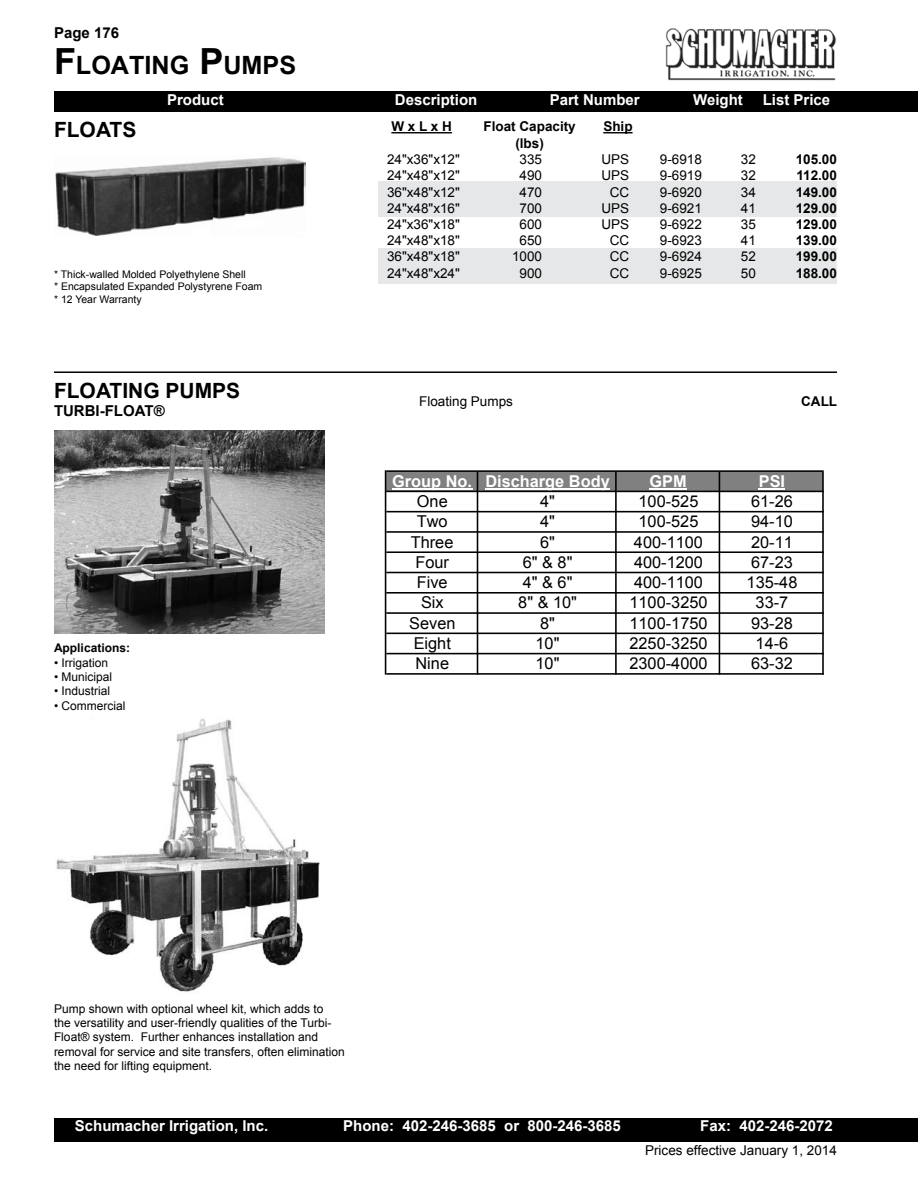
<style>
.page{position:relative;width:918px;height:1188px;background:#fff}
.page>*{position:absolute;margin:0;border:0;box-sizing:border-box;transform-origin:0 0}
.t1{font:700 25.2px "Arial";color:#000}
.t2{font:700 21px "Arial";color:#000}
.t3{font:16.35px "Arial";color:#000}
.t4{font:700 16.35px "Arial";color:#fff}
.t5{font:700 15px "Arial";color:#fff}
.t6{font:700 15px "Arial";color:#000}
.t7{font:13.5px/16.2px "Arial";color:#000;text-align:justify}
.t8{font:700 13.5px/16.2px "Arial";color:#000;text-align:justify}
.t9{font:12px/14.4px "Arial";color:#000}
.t10{font:700 12px "Arial";color:#000}
.t11{font:10.5px/12.6px "Arial";color:#000}
.s1{font-size:36px}
</style>
<div class="page">
<div style="left:54px;top:91px;width:864px;height:20px;background:#000"></div>
<img style="left:665px;top:28px;width:172px;height:53px">
<div style="left:54px;top:1118px;width:864px;height:23px;background:#000"></div>
<div style="left:378px;top:182px;width:459px;height:35px;background:#e6e7e8"></div>
<div style="left:378px;top:249px;width:459px;height:35px;background:#e6e7e8"></div>
<hr style="left:54px;top:371px;width:783px;height:2px;background:#000">
<div style="left:386px;top:471px;width:437px;height:21px;background:#808080"></div>
<hr style="left:392px;top:488px;width:80px;height:2px;background:#fff">
<hr style="left:485px;top:488px;width:125px;height:2px;background:#fff">
<hr style="left:650px;top:488px;width:37px;height:2px;background:#fff">
<hr style="left:759px;top:488px;width:26px;height:2px;background:#fff">
<hr style="left:385px;top:470px;width:1px;height:205px;background:#000">
<hr style="left:477px;top:472px;width:1px;height:203px;background:#000">
<hr style="left:615px;top:472px;width:2px;height:203px;background:#000">
<hr style="left:719px;top:472px;width:1px;height:203px;background:#000">
<hr style="left:822px;top:472px;width:2px;height:203px;background:#000">
<hr style="left:386px;top:470px;width:438px;height:2px;background:#000">
<hr style="left:386px;top:491px;width:438px;height:1px;background:#000">
<hr style="left:386px;top:511px;width:438px;height:1px;background:#000">
<hr style="left:386px;top:531px;width:438px;height:2px;background:#000">
<hr style="left:386px;top:551px;width:438px;height:2px;background:#000">
<hr style="left:386px;top:572px;width:438px;height:1px;background:#000">
<hr style="left:386px;top:592px;width:438px;height:2px;background:#000">
<hr style="left:386px;top:612px;width:438px;height:2px;background:#000">
<hr style="left:386px;top:633px;width:438px;height:1px;background:#000">
<hr style="left:386px;top:653px;width:438px;height:1px;background:#000">
<hr style="left:386px;top:673px;width:438px;height:2px;background:#000">
<img style="left:56px;top:719px;width:264px;height:273px">
<img style="left:54px;top:430px;width:271px;height:204px">
<img style="left:55px;top:157px;width:251px;height:79px">
<hr style="left:391px;top:132px;width:61px;height:1px;background:#000">
<hr style="left:603px;top:132px;width:30px;height:1px;background:#000">
<p class="t6" style="left:54px;top:23px;width:67px">Page 176</p>
<h1 class="t1" style="left:54px;top:48px;width:244px"><span class="s1">F</span>loating <span class="s1">P</span>umps</h1>
<p class="t5" style="left:167px;top:90px;width:58px">Product</p>
<p class="t5" style="left:395px;top:90px;width:84px">Description</p>
<p class="t5" style="left:550px;top:90px;width:92px">Part Number</p>
<p class="t5" style="left:693px;top:90px;width:51px">Weight</p>
<p class="t5" style="left:763px;top:90px;width:69px">List Price</p>
<p class="t8" style="left:391px;top:119px;width:62px">W x L x H</p>
<p class="t8" style="left:603px;top:119px;width:31px">Ship</p>
<p class="t7" style="left:602px;top:151px;width:29px;text-align:right">UPS<br>UPS<br>CC<br>UPS<br>UPS<br>CC<br>CC<br>CC</p>
<p class="t8" style="left:484px;top:119px;width:94px;text-align:center">Float Capacity (lbs)</p>
<h2 class="t2" style="left:54px;top:115px;width:28px">Floats</h2>
<p class="t7" style="left:387px;top:152px;width:74px">24"x36"x12" 24"x48"x12" 36"x48"x12" 24"x48"x16" 24"x36"x18" 24"x48"x18" 36"x48"x18" 24"x48"x24"</p>
<p class="t8" style="left:796px;top:152px;width:43px">105.00<br>112.00<br>149.00<br>129.00<br>129.00<br>139.00<br>199.00<br>188.00</p>
<p class="t7" style="left:512px;top:152px;width:32px;text-align:center">335<br>490<br>470<br>700<br>600<br>650<br>1000<br>900</p>
<p class="t7" style="left:660px;top:152px;width:44px">9-6918<br>9-6919<br>9-6920<br>9-6921<br>9-6922<br>9-6923<br>9-6924<br>9-6925</p>
<p class="t7" style="left:741px;top:152px;width:17px">32<br>32<br>34<br>41<br>35<br>41<br>52</p>
<p class="t11" style="left:54px;top:268px;width:193px">* Thick-walled Molded Polyethylene Shell</p>
<p class="t7" style="left:741px;top:265px;width:17px">50</p>
<p class="t11" style="left:54px;top:280px;width:210px">* Encapsulated Expanded Polystyrene Foam * 12 Year Warranty</p>
<h2 class="t2" style="left:54px;top:377px;width:27px">Floating</h2>
<h2 class="t2" style="left:166px;top:377px;width:30px">Pumps</h2>
<p class="t6" style="left:54px;top:401px;width:19px">Turbi</p>
<p class="t6" style="left:100px;top:401px;width:25px">-Float</p>
<p class="t6" style="left:154px;top:401px;width:13px">®</p>
<p class="t10" style="left:54px;top:640px;width:78px">Applications:</p>
<p class="t9" style="left:54px;top:655px;width:56px">• Irrigation</p>
<p class="t9" style="left:54px;top:670px;width:60px">• Municipal</p>
<p class="t9" style="left:54px;top:684px;width:58px">• Industrial</p>
<p class="t9" style="left:54px;top:699px;width:73px">• Commercial</p>
<p class="t7" style="left:419px;top:394px;width:95px">Floating Pumps</p>
<p class="t8" style="left:801px;top:394px;width:37px">CALL</p>
<h3 class="t4" style="left:392px;top:470px;width:219px">Group No. Discharge Body</h3>
<h3 class="t4" style="left:650px;top:470px;width:39px">GPM</h3>
<h3 class="t4" style="left:759px;top:470px;width:28px">PSI</h3>
<h3 class="t3" style="left:417px;top:491px;width:32px">One</h3>
<h3 class="t3" style="left:540px;top:491px;width:16px">4"</h3>
<h3 class="t3" style="left:639px;top:491px;width:61px">100-525</h3>
<h3 class="t3" style="left:751px;top:491px;width:43px">61-26</h3>
<h3 class="t3" style="left:417px;top:511px;width:32px">Two</h3>
<h3 class="t3" style="left:540px;top:511px;width:16px">4"</h3>
<h3 class="t3" style="left:639px;top:511px;width:61px">100-525</h3>
<h3 class="t3" style="left:751px;top:511px;width:43px">94-10</h3>
<h3 class="t3" style="left:411px;top:531px;width:44px">Three</h3>
<h3 class="t3" style="left:540px;top:531px;width:16px">6"</h3>
<h3 class="t3" style="left:634px;top:531px;width:71px">400-1100</h3>
<h3 class="t3" style="left:751px;top:531px;width:43px">20-11</h3>
<h3 class="t3" style="left:415px;top:551px;width:35px">Four</h3>
<h3 class="t3" style="left:523px;top:551px;width:51px">6" &amp; 8"</h3>
<h3 class="t3" style="left:634px;top:551px;width:71px">400-1200</h3>
<h3 class="t3" style="left:751px;top:551px;width:43px">67-23</h3>
<h3 class="t3" style="left:417px;top:572px;width:32px">Five</h3>
<h3 class="t3" style="left:523px;top:572px;width:51px">4" &amp; 6"</h3>
<h3 class="t3" style="left:634px;top:572px;width:71px">400-1100</h3>
<h3 class="t3" style="left:747px;top:572px;width:52px">135-48</h3>
<h3 class="t3" style="left:421px;top:592px;width:24px">Six</h3>
<h3 class="t3" style="left:518px;top:592px;width:60px">8" &amp; 10"</h3>
<h3 class="t3" style="left:629px;top:592px;width:80px">1100-3250</h3>
<h3 class="t3" style="left:756px;top:592px;width:34px">33-7</h3>
<h3 class="t3" style="left:409px;top:612px;width:48px">Seven</h3>
<h3 class="t3" style="left:540px;top:612px;width:16px">8"</h3>
<h3 class="t3" style="left:629px;top:612px;width:80px">1100-1750</h3>
<h3 class="t3" style="left:751px;top:612px;width:43px">93-28</h3>
<h3 class="t3" style="left:414px;top:632px;width:39px">Eight</h3>
<h3 class="t3" style="left:536px;top:632px;width:25px">10"</h3>
<h3 class="t3" style="left:629px;top:632px;width:80px">2250-3250</h3>
<h3 class="t3" style="left:756px;top:632px;width:34px">14-6</h3>
<h3 class="t3" style="left:415px;top:653px;width:35px">Nine</h3>
<h3 class="t3" style="left:536px;top:653px;width:25px">10"</h3>
<h3 class="t3" style="left:629px;top:653px;width:80px">2300-4000</h3>
<h3 class="t3" style="left:751px;top:653px;width:43px">63-32</h3>
<p class="t9" style="left:54px;top:1001px;width:292px">Pump shown with optional wheel kit, which adds to<br>the versatility and user-friendly qualities of the Turbi-Float® system. Further enhances installation and removal for service and site transfers, often elimination the need for lifting equipment.</p>
<p class="t5" style="left:75px;top:1116px;width:195px">Schumacher Irrigation, Inc.</p>
<p class="t5" style="left:343px;top:1116px;width:279px">Phone: 402-246-3685 or 800-246-3685</p>
<p class="t5" style="left:700px;top:1116px;width:134px">Fax: 402-246-2072</p>
<p class="t7" style="left:645px;top:1142px;width:193px">Prices effective January 1, 2014</p>
</div>
